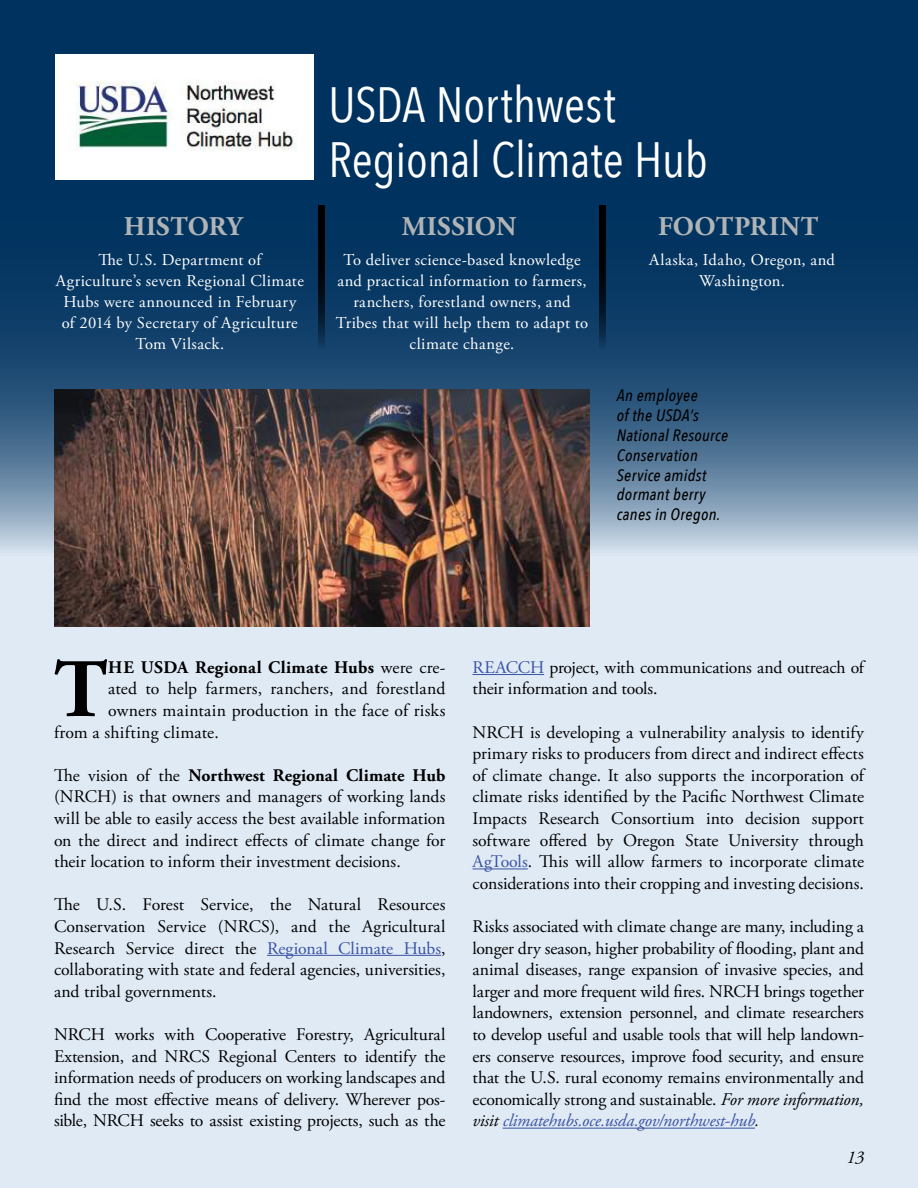
<style>
.page{position:relative;width:918px;height:1188px;background:#e0eaf5}
.page>*{position:absolute;margin:0;border:0;box-sizing:border-box;transform-origin:0 0}
.t1{font:700 82.8px "Adobe Garamond Pro";color:#000}
.t2{font:49.5px/55.5px "Avenir Next Condensed";letter-spacing:-.005em;color:#fff}
.t3{font:700 27px "Adobe Garamond Pro";letter-spacing:.01em;color:#b1b4b6}
.t4{font:italic 18px "Adobe Garamond Pro";color:#000}
.t5{font:17.7px/21.6px "Adobe Garamond Pro";letter-spacing:-.005em;color:#000;text-align:justify}
.t6{font:17.7px "Adobe Garamond Pro";letter-spacing:.015em;color:#000}
.t7{font:700 17.7px "Adobe Garamond Pro";letter-spacing:.015em;color:#000}
.t8{font:17.7px "Adobe Garamond Pro";letter-spacing:.02em;color:#000}
.t9{font:16.5px/21px "Adobe Garamond Pro";letter-spacing:.025em;color:#fff;text-align:center}
.t10{font:italic 500 16.5px/19.8px "Avenir Next Condensed";letter-spacing:.02em;color:#000}
.s1{font-weight:400}
.s2{font-weight:700}
.s3{color:#3953a4}
.s4{font-style:italic}
.s5{font-style:italic;color:#3953a4}
</style>
<div class="page">
<svg style="left:0;top:0;width:918px;height:557px;background:#17456e"></svg>
<svg style="left:318px;top:206px;width:6px;height:183px"></svg>
<svg style="left:599px;top:206px;width:7px;height:198px"></svg>
<hr style="left:267px;top:955px;width:174px;height:1px;background:#3953a4">
<hr style="left:472px;top:674px;width:72px;height:1px;background:#3953a4">
<hr style="left:472px;top:868px;width:56px;height:1px;background:#3953a4">
<hr style="left:503px;top:1128px;width:252px;height:1px;background:#3953a4">
<img style="left:54px;top:389px;width:535px;height:237px">
<img style="left:55px;top:55px;width:258px;height:124px">
<h2 class="t2" style="left:328px;top:74px;width:381px">USDA Northwest<br>Regional Climate Hub</h2>
<h3 class="t3" style="left:124px;top:211px;width:120px">HISTORY</h3>
<h3 class="t3" style="left:402px;top:211px;width:116px">MISSION</h3>
<h3 class="t3" style="left:658px;top:211px;width:162px">FOOTPRINT</h3>
<p class="t9" style="left:56px;top:249px;width:250px">The U.S. Department of<br>Agriculture’s seven Regional Climate<br>Hubs were announced in February of 2014 by Secretary of Agriculture<br>Tom Vilsack.</p>
<p class="t9" style="left:336px;top:250px;width:254px">To deliver science-based knowledge and practical information to farmers, ranchers, forestland owners, and<br>Tribes that will help them to adapt to climate change.</p>
<p class="t9" style="left:649px;top:250px;width:187px">Alaska, Idaho, Oregon, and<br>Washington.</p>
<p class="t10" style="left:617px;top:386px;width:113px">An employee<br>of the USDA’s<br>National Resource<br>Conservation<br>Service amidst dormant berry canes in Oregon.</p>
<h1 class="t1" style="left:54px;top:642px;width:55px">T</h1>
<p class="t7" style="left:108px;top:657px;width:339px">HE USDA Regional Climate Hubs <span class="s1">were cre-</span></p>
<p class="t5" style="left:108px;top:679px;width:339px">ated to help farmers, ranchers, and forestland</p>
<p class="t6" style="left:108px;top:700px;width:339px">owners maintain production in the face of risks</p>
<p class="t8" style="left:54px;top:721px;width:166px">from a shifting climate.</p>
<p class="t5" style="left:54px;top:765px;width:393px">The vision of the <span class="s2">Northwest Regional Climate Hub </span>(NRCH) is that owners and managers of working lands will be able to easily access the best available information on the direct and indirect effects of climate change for their location to inform their investment decisions.</p>
<p class="t5" style="left:54px;top:895px;width:393px">The U.S. Forest Service, the Natural Resources Conservation Service (NRCS), and the Agricultural Research Service direct the <span class="s3">Regional Climate Hubs</span>, collaborating with state and federal agencies, universities, and tribal governments.</p>
<p class="t5" style="left:54px;top:1024px;width:393px">NRCH works with Cooperative Forestry, Agricultural Extension, and NRCS Regional Centers to identify the information needs of producers on working landscapes and find the most effective means of delivery. Wherever pos&shy;sible, NRCH seeks to assist existing projects, such as the</p>
<p class="t5" style="left:472px;top:657px;width:393px"><span class="s3">REACCH</span> project, with communications and outreach of their information and tools.</p>
<p class="t5" style="left:472px;top:722px;width:393px">NRCH is developing a vulnerability analysis to identify primary risks to producers from direct and indirect effects of climate change. It also supports the incorporation of climate risks identified by the Pacific Northwest Climate Impacts Research Consortium into decision support software offered by Oregon State University through <span class="s3">AgTools</span>. This will allow farmers to incorporate climate considerations into their cropping and investing decisions.</p>
<p class="t5" style="left:472px;top:916px;width:393px">Risks associated with climate change are many, including a longer dry season, higher probability of flooding, plant and animal diseases, range expansion of invasive species, and larger and more frequent wild fires. NRCH brings together landowners, extension personnel, and climate researchers to develop useful and usable tools that will help landown&shy;ers conserve resources, improve food security, and ensure that the U.S. rural economy remains environmentally and economically strong and sustainable. <span class="s4">For more information, visit</span> <span class="s5">climatehubs.oce.usda.gov/northwest-hub</span><span class="s4">.</span></p>
<p class="t4" style="left:846px;top:1147px;width:19px">13</p>
</div>
